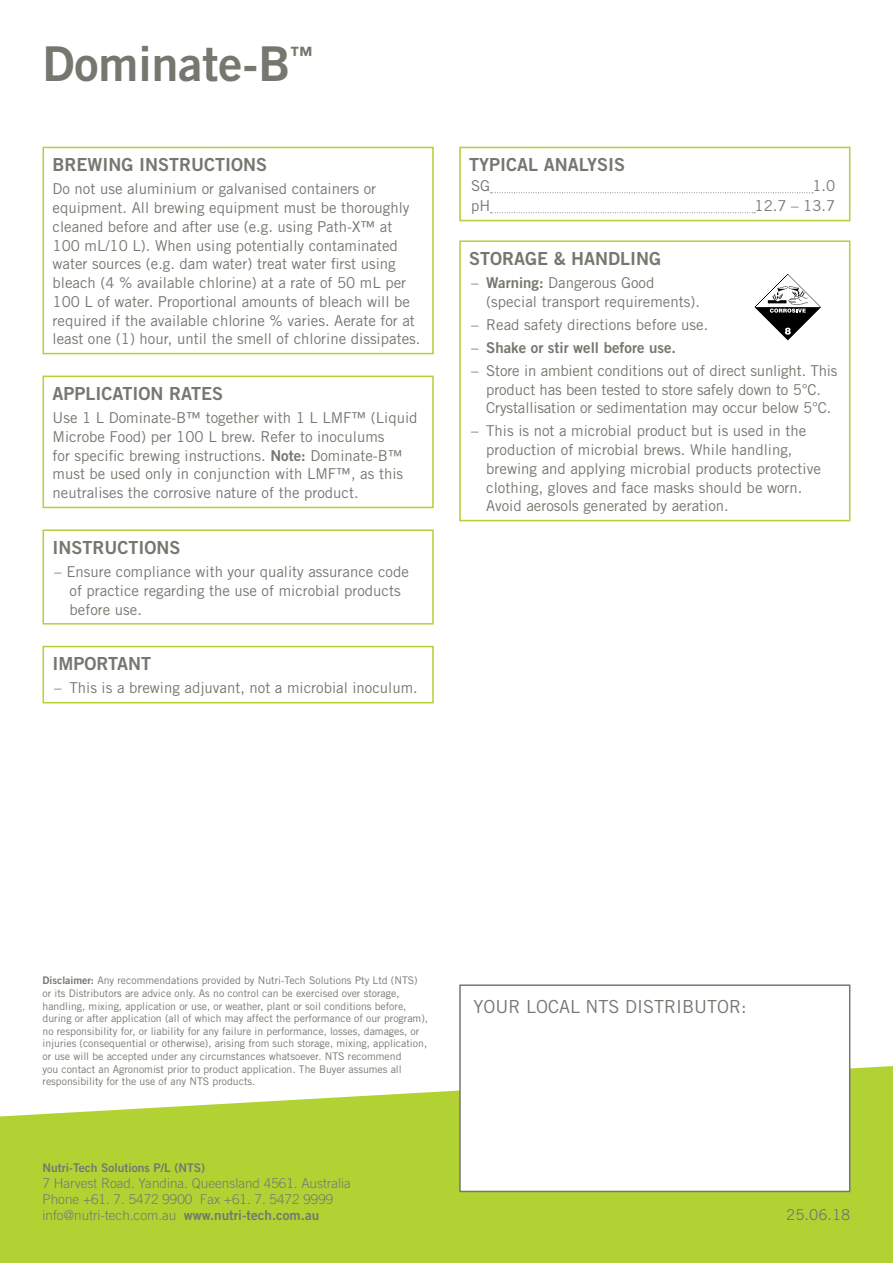
<style>
.page{position:relative;width:893px;height:1263px;background:#fff}
.page>*{position:absolute;margin:0;border:0;box-sizing:border-box;transform-origin:0 0}
.t1{font:48px "Trade Gothic Bold Two";color:#77776f}
.t2{font:18px "Trade Gothic Bold Two";color:#77776f}
.t3{font:18px "Trade Gothic";color:#77776f}
.t4{font:15px/18.8px "Trade Gothic";color:#77776f}
.t5{font:15px "Trade Gothic Bold Two";color:#77776f}
.t6{font:300 13.5px/16.2px "Trade Gothic";color:#77776f}
.t7{font:12px "Trade Gothic Bold Two";color:#77776f}
.t8{font:10.5px/12.6px "Trade Gothic";color:#77776f}
.s1{font-family:"Trade Gothic Bold Two"}
.s2{font-family:"Trade Gothic"}
.s3{font-family:"Trade Gothic Bold Two";font-weight:400}
</style>
<div class="page">
<svg style="left:0;top:1066px;width:893px;height:197px;background:#bcd84f"></svg>
<div style="left:460px;top:985px;width:390px;height:206px;background:#fff"></div>
<div style="left:459px;top:984px;width:391px;height:208px;border:2px solid #77776f"></div>
<div style="left:459px;top:240px;width:391px;height:281px;border:2px solid #b2d234"></div>
<svg style="left:491px;top:192px;width:322px;height:1px"></svg>
<svg style="left:491px;top:212px;width:264px;height:1px"></svg>
<div style="left:459px;top:147px;width:391px;height:74px;border:2px solid #b2d234"></div>
<div style="left:43px;top:646px;width:391px;height:57px;border:2px solid #b2d234"></div>
<div style="left:43px;top:147px;width:391px;height:207px;border:2px solid #b2d234"></div>
<div style="left:43px;top:376px;width:391px;height:132px;border:2px solid #b2d234"></div>
<svg style="left:754px;top:274px;width:67px;height:67px"></svg>
<div style="left:43px;top:529px;width:391px;height:95px;border:2px solid #b2d234"></div>
<h1 class="t1" style="left:43px;top:35px;width:272px">Dominate-B<sup>™</sup></h1>
<p class="t2" style="left:53px;top:154px;width:216px">BREWING INSTRUCTIONS</p>
<p class="t4" style="left:53px;top:179px;width:369px">Do not use aluminium or galvanised containers or equipment. All brewing equipment must be thoroughly cleaned before and after use (e.g. using Path-X™ at 100 mL/10 L). When using potentially contaminated water sources (e.g. dam water) treat water first using bleach (4 % available chlorine) at a rate of 50 mL per 100 L of water. Proportional amounts of bleach will be required if the available chlorine % varies. Aerate for at least one (1) hour, until the smell of chlorine dissipates.</p>
<p class="t2" style="left:53px;top:383px;width:172px">APPLICATION RATES</p>
<p class="t4" style="left:53px;top:408px;width:367px">Use 1 L Dominate-B™ together with 1 L LMF™ (Liquid Microbe Food) per 100 L brew. Refer to inoculums<br>for specific brewing instructions. <span class="s1">Note:</span> Dominate-B™ must be used only in conjunction with LMF™, as this neutralises the corrosive nature of the product.</p>
<p class="t2" style="left:53px;top:536px;width:129px">INSTRUCTIONS</p>
<p class="t4" style="left:70px;top:562px;width:341px;text-indent:-15px">– Ensure compliance with your quality assurance code of practice regarding the use of microbial products before use.</p>
<p class="t2" style="left:53px;top:653px;width:100px">IMPORTANT</p>
<p class="t4" style="left:54px;top:678px;width:365px">– This is a brewing adjuvant, not a microbial inoculum.</p>
<p class="t2" style="left:469px;top:154px;width:157px">TYPICAL ANALYSIS</p>
<p class="t4" style="left:471px;top:176px;width:21px">SG</p>
<p class="t4" style="left:812px;top:176px;width:24px">1.0</p>
<p class="t4" style="left:471px;top:196px;width:21px">pH</p>
<p class="t4" style="left:754px;top:196px;width:82px">12.7 – 13.7</p>
<p class="t2" style="left:469px;top:247px;width:194px">STORAGE &amp; HANDLING</p>
<p class="t4" style="left:486px;top:273px;width:215px;text-indent:-15px">– <span class="s1">Warning:</span> Dangerous Good (special transport requirements).</p>
<p class="t4" style="left:471px;top:315px;width:239px">– Read safety directions before use.</p>
<p class="t5" style="left:471px;top:338px;width:207px"><span class="s2">–</span> Shake or stir well before use.</p>
<p class="t4" style="left:486px;top:361px;width:353px;text-indent:-15px">– Store in ambient conditions out of direct sunlight. This product has been tested to store safely down to 5°C.<br>Crystallisation or sedimentation may occur below 5°C.</p>
<p class="t4" style="left:486px;top:421px;width:336px;text-indent:-15px">– This is not a microbial product but is used in the production of microbial brews. While handling, brewing and applying microbial products protective clothing, gloves and face masks should be worn.<br>Avoid aerosols generated by aeration.</p>
<p class="t8" style="left:43px;top:974px;width:387px"><span class="s1">Disclaimer:</span> Any recommendations provided by Nutri-Tech Solutions Pty Ltd (NTS) or its Distributors are advice only. As no control can be exercised over storage, handling, mixing, application or use, or weather, plant or soil conditions before, during or after application (all of which may affect the performance of our program), no responsibility for, or liability for any failure in performance, losses, damages, or injuries (consequential or otherwise), arising from such storage, mixing, application, or use will be accepted under any circumstances whatsoever. NTS recommend<br>you contact an Agronomist prior to product application. The Buyer assumes all responsibility for the use of any NTS products.</p>
<p class="t7" style="left:43px;top:1160px;width:164px">Nutri-Tech Solutions P/L (NTS)</p>
<p class="t6" style="left:43px;top:1175px;width:310px">7 Harvest Road. Yandina. Queensland 4561. Australia<br>Phone +61. 7. 5472 9900 Fax +61. 7. 5472 9999 info@nutri-tech.com.au <span class="s3">www.nutri-tech.com.au</span></p>
<p class="t3" style="left:473px;top:995px;width:275px">YOUR LOCAL NTS DISTRIBUTOR:</p>
<p class="t4" style="left:786px;top:1205px;width:66px">25.06.18</p>
</div>
